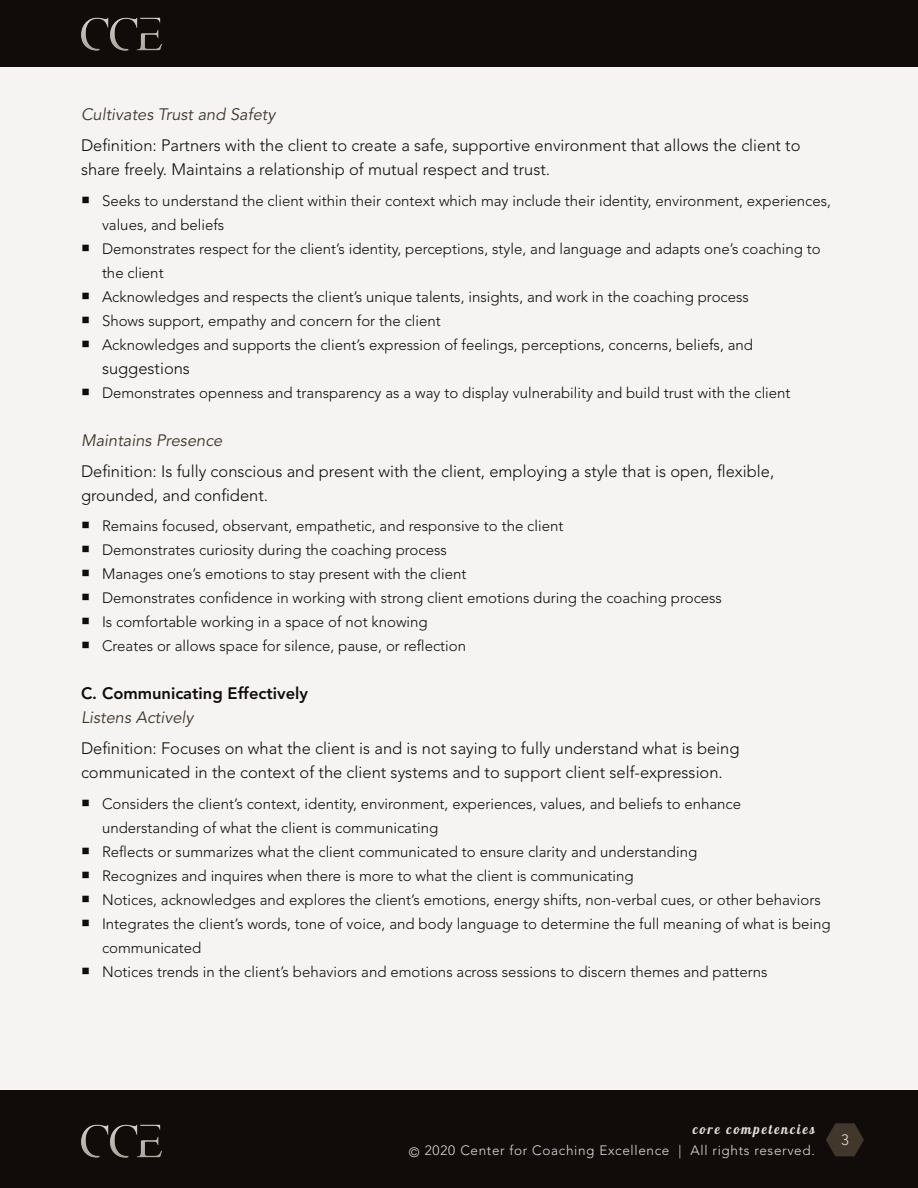
<style>
.page{position:relative;width:918px;height:1188px;background:#fff}
.page>*{position:absolute;margin:0;border:0;box-sizing:border-box;transform-origin:0 0}
.ECT_body_copy_11pt_A{font:300 16.5px/24px "Avenir LT Std";color:#110c09}
.ECT_L4_Ital{font:italic 16.5px "Avenir LT Std";color:#41372b}
.ECT_L3_smoky_black_s{font:800 16.5px "Avenir LT Std";color:#110c09}
.t1{font:300 15px/24px "Avenir LT Std";color:#110c09}
.t2{font:300 15px "Avenir LT Std";color:#dfdbd6}
.t3{font:300 13.5px "Avenir LT Std";letter-spacing:.05em;color:#dfdbd6}
.t4{font:13.5px "Lobster 1.4";letter-spacing:.14em;color:#dfdbd6}
</style>
<div class="page">
<div style="left:0;top:68px;width:918px;height:1024px;background:#f5f4f2"></div>
<div style="left:0;top:1090px;width:918px;height:98px;background:#110c09"></div>
<div style="left:0;top:0;width:918px;height:67px;background:#110c09"></div>
<img style="left:81px;top:1124px;width:81px;height:33px">
<svg style="left:826px;top:1123px;width:38px;height:33px"></svg>
<img style="left:81px;top:17px;width:81px;height:34px">
<p class="ECT_L4_Ital" style="left:81px;top:105px;width:196px">Cultivates Trust and Safety</p>
<p class="ECT_body_copy_11pt_A" style="left:81px;top:134px;width:721px">Definition: Partners with the client to create a safe, supportive environment that allows the client to share freely. Maintains a relationship of mutual respect and trust.</p>
<p class="t1" style="left:102px;top:189px;width:731px">Seeks to understand the client within their context which may include their identity, environment, experiences, values, and beliefs</p>
<p class="t1" style="left:102px;top:237px;width:720px">Demonstrates respect for the client’s identity, perceptions, style, and language and adapts one’s coaching to the client</p>
<p class="t1" style="left:102px;top:285px;width:648px">Acknowledges and respects the client’s unique talents, insights, and work in the coaching process</p>
<p class="t1" style="left:102px;top:309px;width:340px">Shows support, empathy and concern for the client</p>
<p class="t1" style="left:102px;top:333px;width:653px">Acknowledges and supports the client’s expression of feelings, perceptions, concerns, beliefs, and</p>
<p class="ECT_body_copy_11pt_A" style="left:102px;top:356px;width:90px">suggestions</p>
<p class="t1" style="left:102px;top:381px;width:690px">Demonstrates openness and transparency as a way to display vulnerability and build trust with the client</p>
<p class="ECT_L4_Ital" style="left:81px;top:431px;width:143px">Maintains Presence</p>
<p class="ECT_body_copy_11pt_A" style="left:81px;top:459px;width:695px">Definition: Is fully conscious and present with the client, employing a style that is open, flexible, grounded, and confident.</p>
<p class="t1" style="left:102px;top:514px;width:463px">Remains focused, observant, empathetic, and responsive to the client</p>
<p class="t1" style="left:102px;top:538px;width:346px">Demonstrates curiosity during the coaching process</p>
<p class="t1" style="left:102px;top:562px;width:366px">Manages one’s emotions to stay present with the client</p>
<p class="t1" style="left:102px;top:586px;width:622px">Demonstrates confidence in working with strong client emotions during the coaching process</p>
<p class="t1" style="left:102px;top:610px;width:327px">Is comfortable working in a space of not knowing</p>
<p class="t1" style="left:102px;top:634px;width:366px">Creates or allows space for silence, pause, or reflection</p>
<p class="ECT_L3_smoky_black_s" style="left:81px;top:684px;width:229px">C. Communicating Effectively</p>
<p class="ECT_L4_Ital" style="left:81px;top:708px;width:114px">Listens Actively</p>
<p class="ECT_body_copy_11pt_A" style="left:81px;top:737px;width:660px">Definition: Focuses on what the client is and is not saying to fully understand what is being communicated in the context of the client systems and to support client self-expression.</p>
<p class="t1" style="left:102px;top:792px;width:641px">Considers the client’s context, identity, environment, experiences, values, and beliefs to enhance understanding of what the client is communicating</p>
<p class="t1" style="left:102px;top:840px;width:597px">Reflects or summarizes what the client communicated to ensure clarity and understanding</p>
<p class="t1" style="left:102px;top:864px;width:533px">Recognizes and inquires when there is more to what the client is communicating</p>
<p class="t1" style="left:102px;top:888px;width:720px">Notices, acknowledges and explores the client’s emotions, energy shifts, non-verbal cues, or other behaviors</p>
<p class="t1" style="left:102px;top:912px;width:730px">Integrates the client’s words, tone of voice, and body language to determine the full meaning of what is being communicated</p>
<p class="t1" style="left:102px;top:960px;width:667px">Notices trends in the client’s behaviors and emotions across sessions to discern themes and patterns</p>
<p class="t4" style="left:693px;top:1121px;width:124px">core competencies</p>
<p class="t3" style="left:409px;top:1143px;width:408px">© 2020 Center for Coaching Excellence | All rights reserved.</p>
<p class="t2" style="left:841px;top:1131px;width:9px">3</p>
</div>
